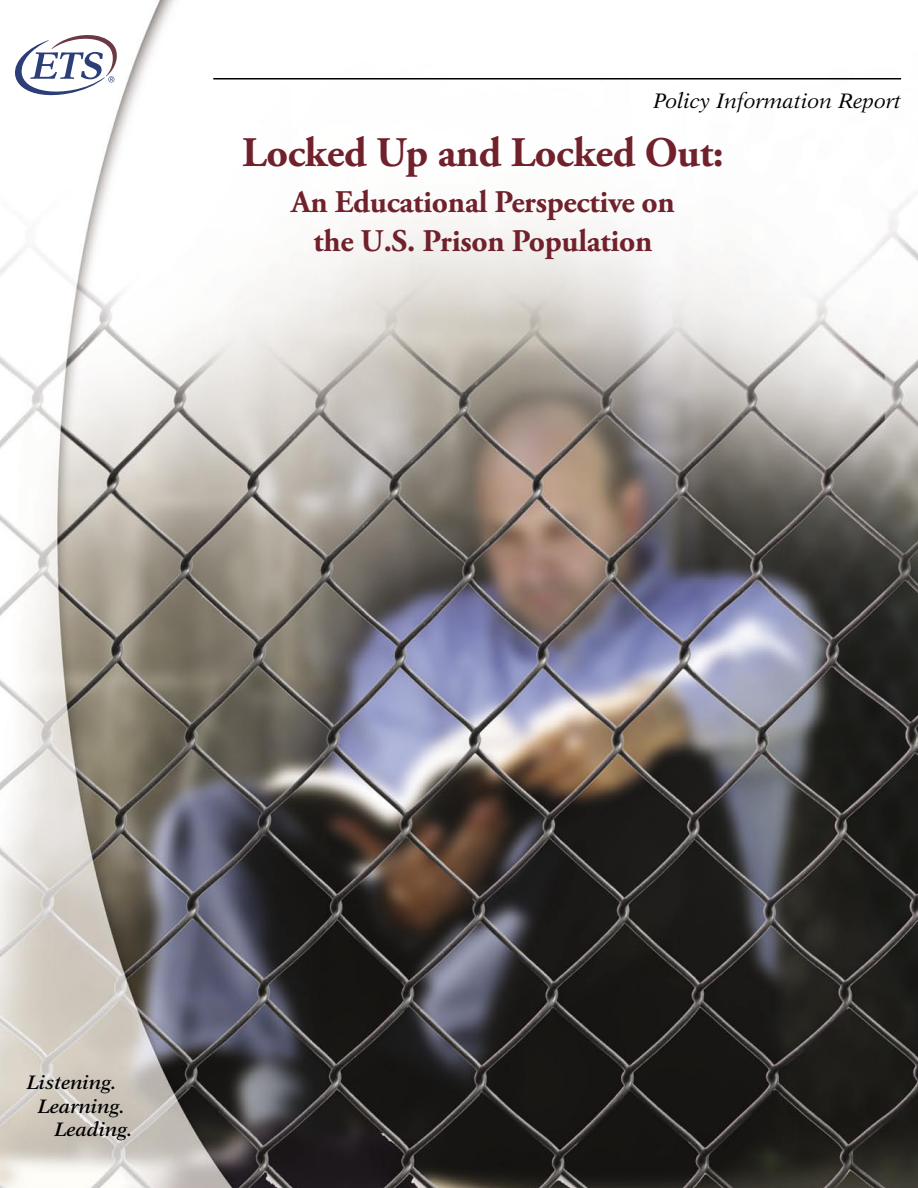
<style>
.page{position:relative;width:918px;height:1188px;background:#fff}
.page>*{position:absolute;margin:0;border:0;box-sizing:border-box;transform-origin:0 0}
.t1{font:700 42px "Adobe Garamond Pro";letter-spacing:-.01em;color:#70212b}
.t2{font:700 31.5px/39px "Adobe Garamond Pro";letter-spacing:-.01em;color:#70212b;text-align:center}
.t3{font:italic 21px "New Aster LT Std";color:#000}
.t4{font:italic 600 19.5px "New Aster LT Std";color:#000}
</style>
<div class="page">
<img style="left:0;top:0;width:918px;height:1188px">
<svg style="left:14px;top:34px;width:104px;height:62px"></svg>
<hr style="left:213px;top:78px;width:688px;height:2px;background:#000">
<p class="t3" style="left:653px;top:89px;width:250px">Policy Information Report</p>
<p class="t1" style="left:242px;top:129px;width:483px">Locked Up and Locked Out:</p>
<p class="t2" style="left:291px;top:184px;width:385px">An Educational Perspective on the U.S. Prison Population</p>
<p class="t4" style="left:27px;top:1071px;width:92px">Listening.</p>
<p class="t4" style="left:38px;top:1095px;width:89px">Learning.</p>
<p class="t4" style="left:55px;top:1118px;width:80px">Leading.</p>
</div>
